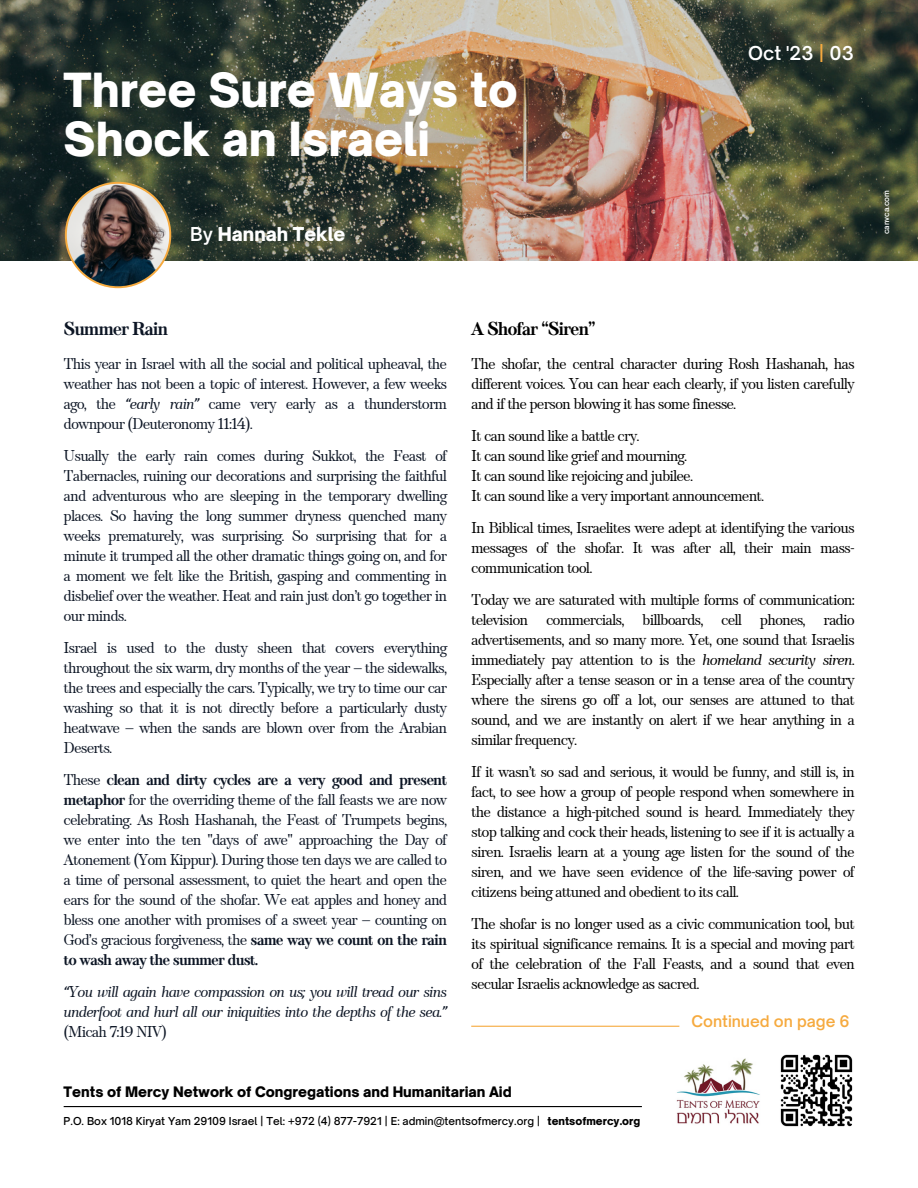
<style>
.page{position:relative;width:918px;height:1188px;background:#fff}
.page>*{position:absolute;margin:0;border:0;box-sizing:border-box;transform-origin:0 0}
.t1{font:900 45px/49.5px "Open Sauce One";color:#fff}
.t2{font:700 18.6px "TT Barrels";letter-spacing:-.06em;color:#000}
.t3{font:700 18.6px "TT Barrels";letter-spacing:-.06em;color:#0c1524}
.t4{font:900 18.3px "Open Sauce One";color:#fff}
.t5{font:600 18.3px "Open Sauce One";color:#fff}
.t6{font:15.6px/20px "TT Barrels";letter-spacing:-.06em;color:#0c1524;text-align:justify}
.t7{font:15.6px/20px "TT Barrels";letter-spacing:-.06em;color:#000;text-align:justify}
.t8{font:italic 15.6px/20px "TT Barrels";letter-spacing:-.06em;color:#0c1524;text-align:justify}
.t9{font:600 15.3px "Open Sauce One";color:#f6aa3f}
.t10{font:900 13.8px "Open Sauce One";color:#000}
.t11{font:500 10.5px "Open Sauce One";color:#000}
.t12{font:900 10.5px "Open Sauce One";color:#000}
.t13{font:600 7.5px "Open Sauce One";color:#fff}
.s1{font-weight:600}
.s2{color:#f6aa3f}
.s3{font-style:italic}
.s4{font-weight:700}
.s5{font-style:normal}
</style>
<div class="page">
<img style="left:0;top:0;width:918px;height:261px">
<img style="left:65px;top:182px;width:106px;height:106px">
<hr style="left:64px;top:1106px;width:578px;height:1px;background:#000">
<svg style="left:780px;top:1054px;width:73px;height:73px"></svg>
<img style="left:676px;top:1058px;width:84px;height:66px">
<hr style="left:471px;top:1026px;width:208px;height:1px;background:#f6aa3f">
<p class="t1" style="left:64px;top:65px;width:456px">Three Sure Ways to<br>Shock an Israeli</p>
<p class="t4" style="left:190px;top:223px;width:157px"><span class="s1">By</span> Hannah Tekle</p>
<p class="t5" style="left:748px;top:42px;width:107px">Oct '23 <span class="s2">|</span> 03</p>
<p class="t13" style="left:882px;top:234px;width:46px;rotate:-90deg">canvca.com</p>
<p class="t3" style="left:64px;top:318px;width:106px">Summer Rain</p>
<p class="t6" style="left:64px;top:355px;width:385px">This year in Israel with all the social and political upheaval, the weather has not been a topic of interest. However, a few weeks ago, the <span class="s3">“early rain”</span> came very early as a thunderstorm downpour (Deuteronomy 11:14).</p>
<p class="t6" style="left:64px;top:447px;width:385px">Usually the early rain comes during Sukkot, the Feast of Tabernacles, ruining our decorations and surprising the faithful and adventurous who are sleeping in the temporary dwelling places. So having the long summer dryness quenched many weeks prematurely, was surprising. So surprising that for a minute it trumped all the other dramatic things going on, and for a moment we felt like the British, gasping and commenting in disbelief over the weather. Heat and rain just don’t go together in our minds.</p>
<p class="t6" style="left:64px;top:639px;width:385px">Israel is used to the dusty sheen that covers everything throughout the six warm, dry months of the year – the sidewalks, the trees and especially the cars. Typically, we try to time our car washing so that it is not directly before a particularly dusty heatwave – when the sands are blown over from the Arabian Deserts.</p>
<p class="t6" style="left:64px;top:771px;width:385px">These <span class="s4">clean and dirty cycles are a very good and present metaphor</span> for the overriding theme of the fall feasts we are now celebrating. As Rosh Hashanah, the Feast of Trumpets begins, we enter into the ten "days of awe" approaching the Day of Atonement (Yom Kippur). During those ten days we are called to a time of personal assessment, to quiet the heart and open the ears for the sound of the shofar. We eat apples and honey and bless one another with promises of a sweet year – counting on God’s gracious forgiveness, the <span class="s4">same way we count on the rain to wash away the summer dust.</span></p>
<p class="t8" style="left:64px;top:983px;width:385px">“You will again have compassion on us; you will tread our sins underfoot and hurl all our iniquities into the depths of the sea.” <span class="s5">(Micah 7:19 NIV)</span></p>
<p class="t2" style="left:471px;top:318px;width:126px">A Shofar “Siren”</p>
<p class="t7" style="left:471px;top:355px;width:385px">The shofar, the central character during Rosh Hashanah, has different voices. You can hear each clearly, if you listen carefully and if the person blowing it has some finesse.</p>
<p class="t7" style="left:471px;top:427px;width:170px">It can sound like a battle cry.</p>
<p class="t7" style="left:471px;top:447px;width:217px">It can sound like grief and mourning.</p>
<p class="t7" style="left:471px;top:467px;width:223px">It can sound like rejoicing and jubilee.</p>
<p class="t7" style="left:471px;top:487px;width:294px">It can sound like a very important announcement.</p>
<p class="t7" style="left:471px;top:519px;width:385px">In Biblical times, Israelites were adept at identifying the various messages of the shofar. It was after all, their main mass&shy;communication tool.</p>
<p class="t7" style="left:471px;top:591px;width:385px">Today we are saturated with multiple forms of communication: television commercials, billboards, cell phones, radio advertisements, and so many more. Yet, one sound that Israelis immediately pay attention to is the <span class="s3">homeland security siren</span>.<br>Especially after a tense season or in a tense area of the country where the sirens go off a lot, our senses are attuned to that sound, and we are instantly on alert if we hear anything in a similar frequency.</p>
<p class="t7" style="left:471px;top:763px;width:385px">If it wasn’t so sad and serious, it would be funny, and still is, in fact, to see how a group of people respond when somewhere in the distance a high-pitched sound is heard. Immediately they stop talking and cock their heads, listening to see if it is actually a siren. Israelis learn at a young age listen for the sound of the siren, and we have seen evidence of the life-saving power of citizens being attuned and obedient to its call.</p>
<p class="t7" style="left:471px;top:915px;width:385px">The shofar is no longer used as a civic communication tool, but its spiritual significance remains. It is a special and moving part of the celebration of the Fall Feasts, and a sound that even secular Israelis acknowledge as sacred.</p>
<p class="t9" style="left:692px;top:1012px;width:160px">Continued on page 6</p>
<p class="t10" style="left:64px;top:1083px;width:450px">Tents of Mercy Network of Congregations and Humanitarian Aid</p>
<p class="t11" style="left:64px;top:1115px;width:478px">P.O. Box 1018 Kiryat Yam 29109 Israel | Tel: +972 (4) 877-7921 | E: admin@tentsofmercy.org |</p>
<p class="t12" style="left:548px;top:1115px;width:94px">tentsofmercy.org</p>
</div>
